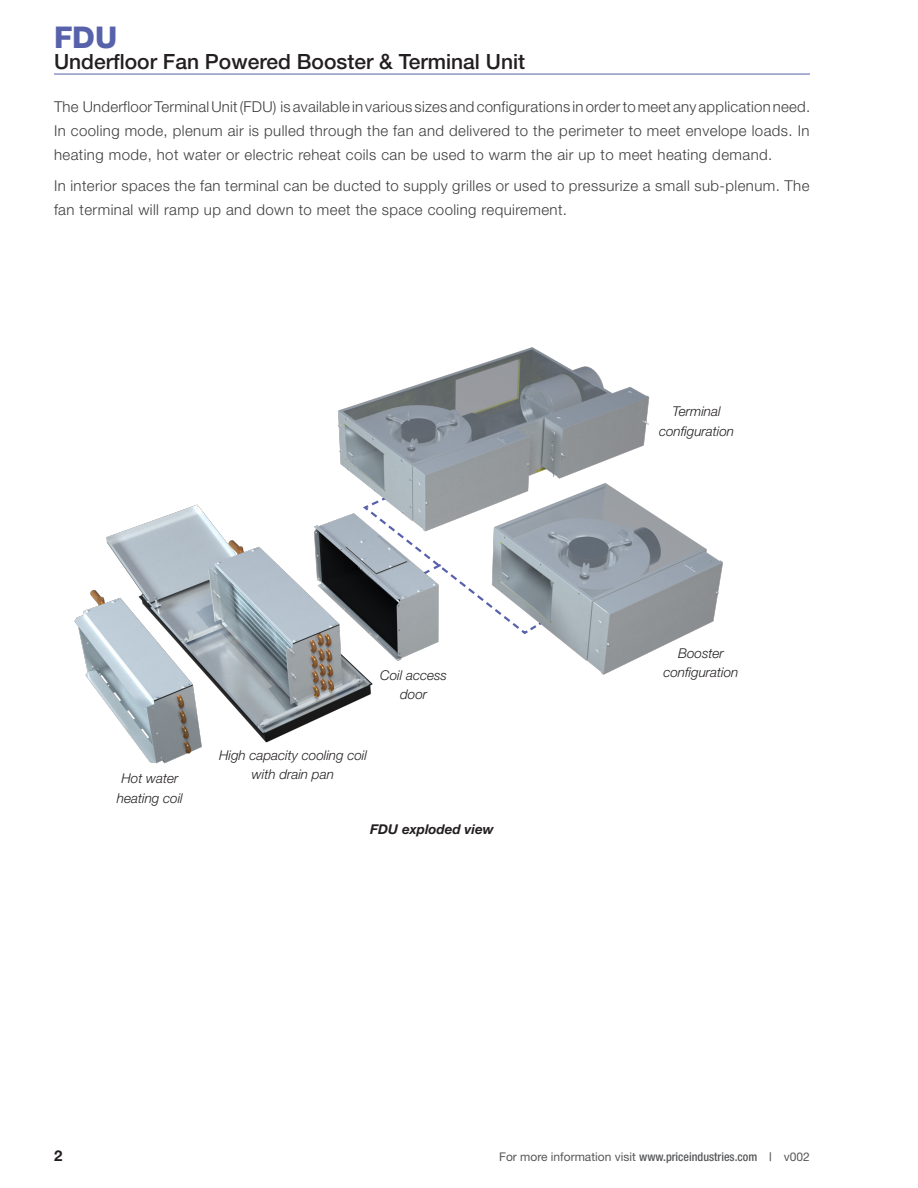
<style>
.page{position:relative;width:918px;height:1188px;background:#fff}
.page>*{position:absolute;margin:0;border:0;box-sizing:border-box;transform-origin:0 0}
.t1{font:800 30px "Helvetica Neue LT Std";color:#5862ab}
.t2{font:500 21px "Helvetica Neue LT Std";color:#231f20}
.Special-Body{font:300 15px/24px "Helvetica Neue LT Std";letter-spacing:.03em;color:#3e3e3f;text-align:justify}
.t3{font:700 15px "Helvetica Neue LT Std";color:#231f20}
.Special-Caption{font:italic 300 13.5px/19.5px "Helvetica Neue LT Std";color:#231f20;text-align:center}
.Special-Caption-2{font:italic 700 13.5px "Helvetica Neue LT Std";color:#231f20}
.t4{font:12px "Helvetica Neue LT Std";color:#57585a}
.s1{font-weight:500;font-stretch:condensed}
</style>
<div class="page">
<img style="left:74px;top:347px;width:649px;height:417px">
<hr style="left:54px;top:74px;width:756px;height:1px;background:#5862ab">
<h1 class="t1" style="left:54px;top:20px;width:65px">FDU</h1>
<h2 class="t2" style="left:54px;top:49px;width:473px">Underfloor Fan Powered Booster &amp; Terminal Unit</h2>
<p class="Special-Body" style="left:54px;top:94px;width:758px">The Underfloor Terminal Unit (FDU) is available in various sizes and configurations in order to meet any application need.<br>In cooling mode, plenum air is pulled through the fan and delivered to the perimeter to meet envelope loads. In heating mode, hot water or electric reheat coils can be used to warm the air up to meet heating demand.</p>
<p class="Special-Body" style="left:54px;top:173px;width:757px">In interior spaces the fan terminal can be ducted to supply grilles or used to pressurize a small sub-plenum. The fan terminal will ramp up and down to meet the space cooling requirement.</p>
<p class="Special-Caption" style="left:380px;top:665px;width:68px">Coil access door</p>
<p class="Special-Caption" style="left:219px;top:745px;width:149px">High capacity cooling coil</p>
<p class="Special-Caption" style="left:121px;top:769px;width:59px">Hot water</p>
<p class="Special-Caption" style="left:252px;top:764px;width:84px">with drain pan</p>
<p class="Special-Caption" style="left:117px;top:788px;width:67px">heating coil</p>
<p class="Special-Caption-2" style="left:370px;top:821px;width:125px">FDU exploded view</p>
<p class="Special-Caption" style="left:659px;top:402px;width:77px">Terminal configuration</p>
<p class="Special-Caption" style="left:663px;top:643px;width:77px">Booster configuration</p>
<p class="t3" style="left:54px;top:1146px;width:10px">2</p>
<p class="t4" style="left:499px;top:1150px;width:312px">For more information visit <span class="s1">www.priceindustries.com |</span> v002</p>
</div>
